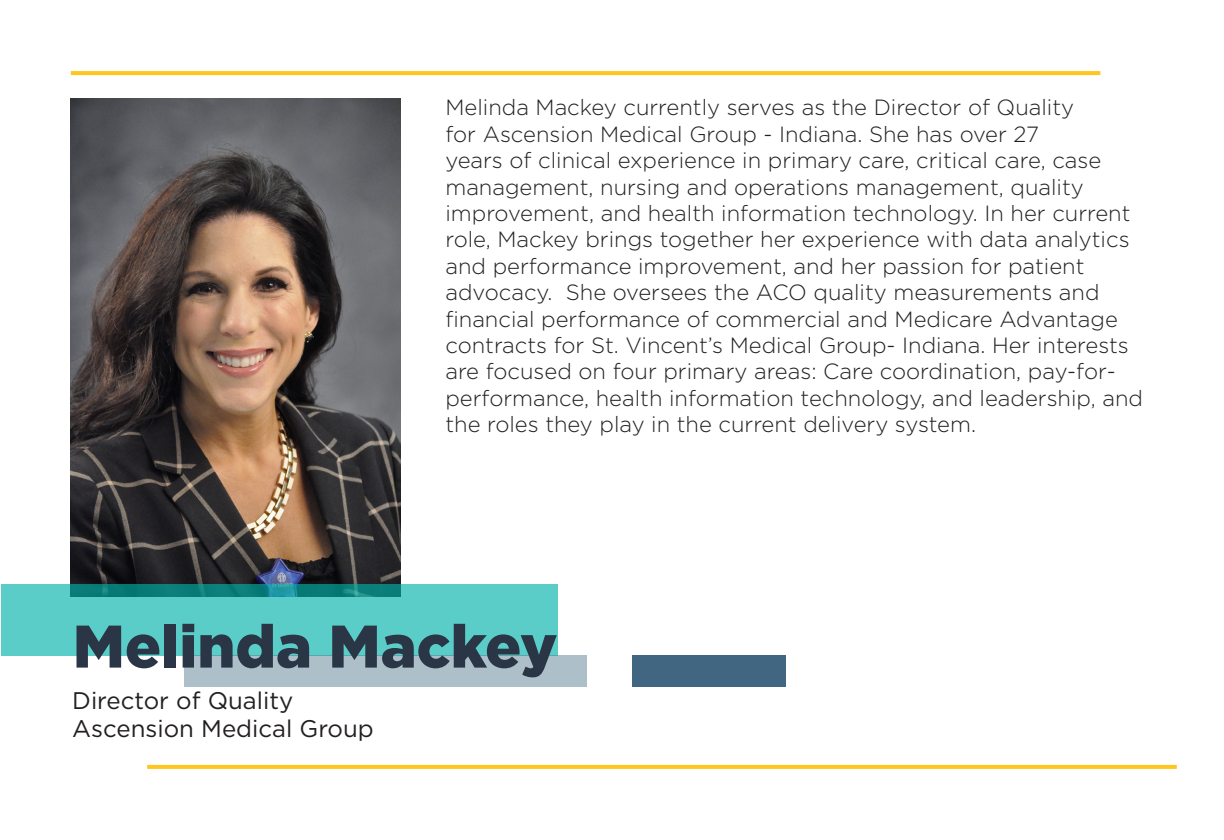
<style>
.page{position:relative;width:1224px;height:840px;background:#fff}
.page>*{position:absolute;margin:0;border:0;box-sizing:border-box;transform-origin:0 0}
.t1{font:900 60px "Gotham";color:#2a3546}
.t2{font:24px "Gotham";color:#231f20}
.t3{font:300 22px/26.4px "Gotham";color:#231f20}
</style>
<div class="page">
<img style="left:71px;top:98px;width:329px;height:486px">
<svg style="left:1px;top:584px;width:556px;height:72px;background:#51c4bf"></svg>
<div style="left:632px;top:656px;width:154px;height:31px;background:#406682"></div>
<div style="left:184px;top:656px;width:403px;height:31px;background:#adbfc8"></div>
<svg style="left:73px;top:71px;width:1025px;height:4px;background:#ffc723"></svg>
<svg style="left:149px;top:765px;width:1026px;height:4px;background:#ffc723"></svg>
<p class="t3" style="left:445px;top:94px;width:699px">Melinda Mackey currently serves as the Director of Quality<br>for Ascension Medical Group - Indiana. She has over 27<br>years of clinical experience in primary care, critical care, case management, nursing and operations management, quality improvement, and health information technology. In her current role, Mackey brings together her experience with data analytics and performance improvement, and her passion for patient advocacy. She oversees the ACO quality measurements and financial performance of commercial and Medicare Advantage contracts for St. Vincent’s Medical Group- Indiana. Her interests are focused on four primary areas: Care coordination, pay-for&shy;performance, health information technology, and leadership, and the roles they play in the current delivery system.</p>
<p class="t1" style="left:73px;top:605px;width:486px">Melinda Mackey</p>
<p class="t2" style="left:72px;top:685px;width:223px">Director of Quality</p>
<p class="t2" style="left:72px;top:714px;width:303px">Ascension Medical Group</p>
</div>
